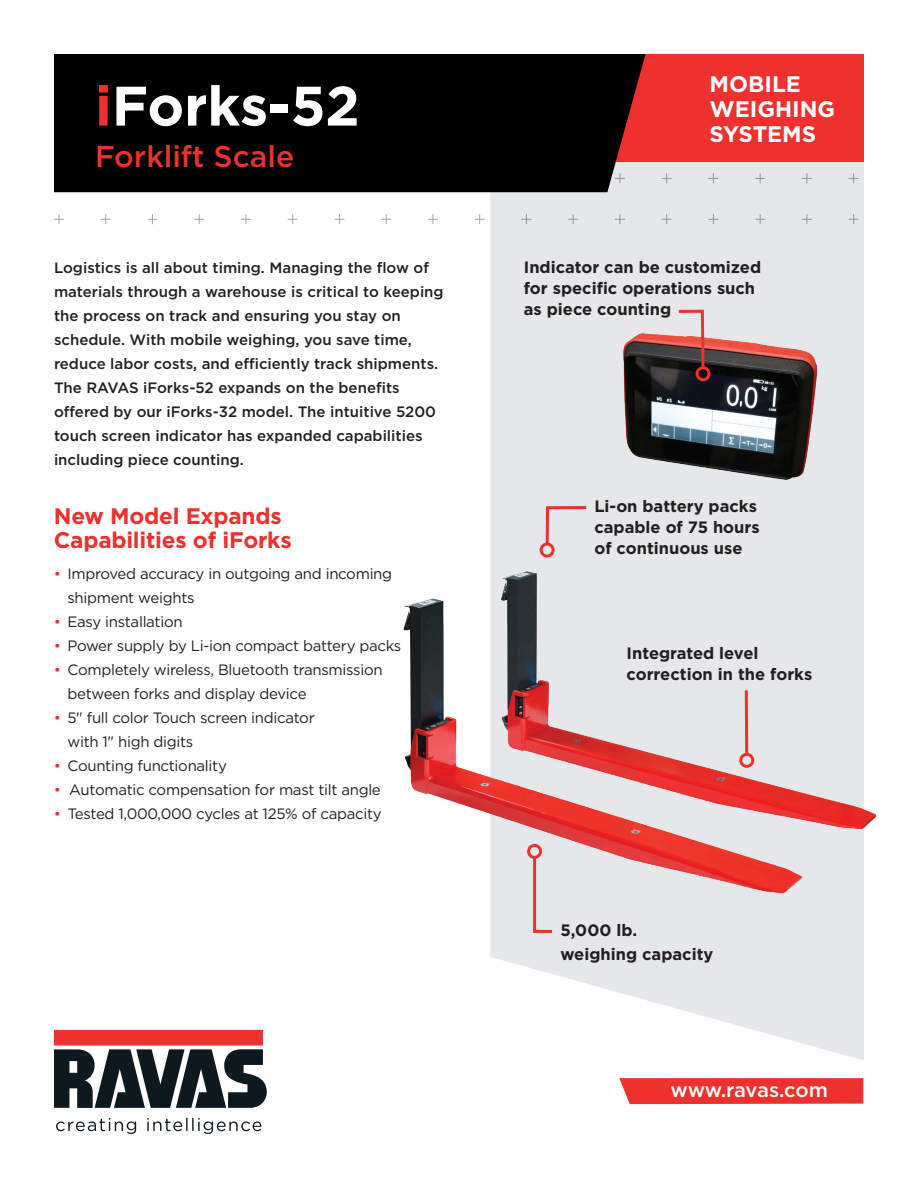
<style>
.page{position:relative;width:918px;height:1188px;background:#fff}
.page>*{position:absolute;margin:0;border:0;box-sizing:border-box;transform-origin:0 0}
.t1{font:700 55.5px "Gotham";color:#fff}
.t2{font:500 30px "Gotham";color:#ee302e}
.t3{font:700 22.5px/24px "Gotham";letter-spacing:-.01em;color:#ee302e}
.t4{font:700 22.5px "Gotham";color:#fff}
.t5{font:500 20.25px "Gotham";letter-spacing:-.015em;color:#fff}
.t6{font:700 16.5px/21px "Gotham";color:#231f20}
.t7{font:500 15px/24px "Gotham";color:#231f20}
.t8{font:15px/24px "Gotham";letter-spacing:-.02em;color:#231f20}
.t9{font:15px "Gotham";color:#ee302e}
.s1{color:#ee302e}
</style>
<div class="page">
<svg style="left:490px;top:162px;width:374px;height:899px;background:#e8e9eb"></svg>
<img style="left:403px;top:565px;width:474px;height:337px">
<svg style="left:849px;top:173px;width:10px;height:10px"></svg>
<svg style="left:849px;top:214px;width:10px;height:10px"></svg>
<svg style="left:802px;top:173px;width:10px;height:10px"></svg>
<svg style="left:802px;top:214px;width:10px;height:10px"></svg>
<svg style="left:755px;top:173px;width:10px;height:10px"></svg>
<svg style="left:755px;top:214px;width:10px;height:10px"></svg>
<svg style="left:708px;top:173px;width:10px;height:10px"></svg>
<svg style="left:708px;top:214px;width:10px;height:10px"></svg>
<svg style="left:662px;top:173px;width:10px;height:10px"></svg>
<svg style="left:662px;top:214px;width:10px;height:10px"></svg>
<svg style="left:615px;top:214px;width:10px;height:10px"></svg>
<svg style="left:568px;top:214px;width:10px;height:10px"></svg>
<svg style="left:521px;top:214px;width:10px;height:10px"></svg>
<svg style="left:475px;top:214px;width:10px;height:10px"></svg>
<svg style="left:428px;top:214px;width:10px;height:10px"></svg>
<svg style="left:381px;top:214px;width:10px;height:10px"></svg>
<svg style="left:334px;top:214px;width:10px;height:10px"></svg>
<svg style="left:288px;top:214px;width:10px;height:10px"></svg>
<svg style="left:241px;top:214px;width:10px;height:10px"></svg>
<svg style="left:194px;top:214px;width:10px;height:10px"></svg>
<svg style="left:147px;top:214px;width:11px;height:10px"></svg>
<svg style="left:101px;top:214px;width:10px;height:10px"></svg>
<svg style="left:54px;top:214px;width:10px;height:10px"></svg>
<div style="left:576px;top:54px;width:288px;height:108px;background:#ee302e"></div>
<div style="left:54px;top:1030px;width:209px;height:16px;background:#ee322f"></div>
<svg style="left:54px;top:1049px;width:213px;height:59px"></svg>
<svg style="left:56px;top:1118px;width:205px;height:16px"></svg>
<div style="left:54px;top:54px;width:592px;height:138px;background:#000001"></div>
<svg style="left:619px;top:1078px;width:244px;height:26px;background:#ee3634"></svg>
<svg style="left:544px;top:505px;width:45px;height:42px;background:#e6d0d2"></svg>
<div style="left:540px;top:543px;width:15px;height:15px;border:3px solid #ee302e;border-radius:50%"></div>
<svg style="left:532px;top:854px;width:23px;height:80px;background:#e7cbcc"></svg>
<div style="left:527px;top:844px;width:15px;height:15px;border:3px solid #ee302e;border-radius:50%"></div>
<img style="left:624px;top:334px;width:192px;height:146px">
<svg style="left:676px;top:308px;width:30px;height:63px;background:#a97b79"></svg>
<div style="left:696px;top:366px;width:15px;height:15px;border:3px solid #ee302e;border-radius:50%"></div>
<hr style="left:745px;top:690px;width:3px;height:64px;background:#ee302e">
<div style="left:739px;top:753px;width:15px;height:15px;border:3px solid #ee302e;border-radius:50%"></div>
<p class="t1" style="left:95px;top:69px;width:266px"><span class="s1">i</span>Forks-52</p>
<p class="t2" style="left:95px;top:137px;width:201px">Forklift Scale</p>
<p class="t7" style="left:54px;top:256px;width:391px">Logistics is all about timing. Managing the flow of materials through a warehouse is critical to keeping the process on track and ensuring you stay on schedule. With mobile weighing, you save time, reduce labor costs, and efficiently track shipments.<br>The RAVAS iForks-52 expands on the benefits offered by our iForks-32 model. The intuitive 5200 touch screen indicator has expanded capabilities including piece counting.</p>
<p class="t3" style="left:54px;top:504px;width:239px">New Model Expands<br>Capabilities of iForks</p>
<p class="t8" style="left:67px;top:561px;width:326px;text-indent:-14px"><span class="s1">•</span> Improved accuracy in outgoing and incoming shipment weights</p>
<p class="t8" style="left:54px;top:609px;width:130px"><span class="s1">•</span> Easy installation</p>
<p class="t8" style="left:54px;top:633px;width:349px"><span class="s1">•</span> Power supply by Li-ion compact battery packs</p>
<p class="t8" style="left:54px;top:657px;width:330px"><span class="s1">•</span> Completely wireless, Bluetooth transmission</p>
<p class="t8" style="left:67px;top:681px;width:241px">between forks and display device</p>
<p class="t8" style="left:54px;top:705px;width:262px"><span class="s1">•</span> 5" full color Touch screen indicator</p>
<p class="t8" style="left:67px;top:729px;width:127px">with 1" high digits</p>
<p class="t8" style="left:54px;top:753px;width:174px"><span class="s1">•</span> Counting functionality</p>
<p class="t8" style="left:69px;top:777px;width:313px">Automatic compensation for mast tilt angle</p>
<p class="t9" style="left:54px;top:780px;width:9px">•</p>
<p class="t8" style="left:54px;top:801px;width:329px"><span class="s1">•</span> Tested 1,000,000 cycles at 125% of capacity</p>
<p class="t4" style="left:710px;top:69px;width:93px">MOBILE</p>
<p class="t4" style="left:710px;top:94px;width:127px">WEIGHING</p>
<p class="t4" style="left:710px;top:120px;width:108px">SYSTEMS</p>
<p class="t6" style="left:524px;top:256px;width:239px">Indicator can be customized for specific operations such</p>
<p class="t6" style="left:524px;top:298px;width:149px">as piece counting</p>
<p class="t6" style="left:594px;top:496px;width:167px">Li-on battery packs capable of 75 hours of continuous use</p>
<p class="t6" style="left:627px;top:643px;width:187px">Integrated level correction in the forks</p>
<p class="t6" style="left:561px;top:920px;width:78px">5,000 lb.</p>
<p class="t6" style="left:561px;top:944px;width:154px">weighing capacity</p>
<p class="t5" style="left:670px;top:1076px;width:159px">www.ravas.com</p>
</div>
